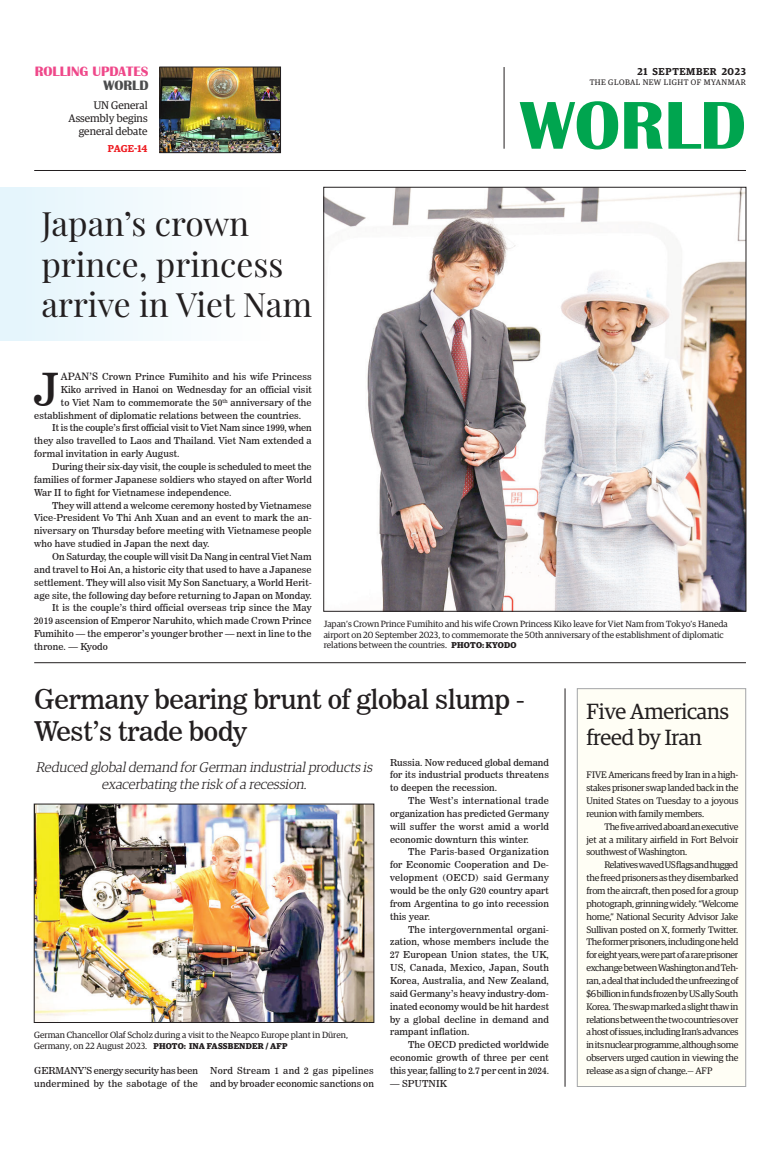
<style>
.page{position:relative;width:773px;height:1152px;background:#fff}
.page>*{position:absolute;margin:0;border:0;box-sizing:border-box;transform-origin:0 0}
.t1{font:700 70px "Britannic";color:#00a54f}
._1st_Drop{font:45.3px "News 706 BT Roman C";color:#231f20}
.t2{font:33.5px/40.2px "Playfair Display";color:#231f20}
._2_Clm_Head{font:27px/32.4px "News 706 BT Roman C";letter-spacing:-.01em;color:#231f20}
.Brief_Head{font:22px/26.4px "Guardian Egyp";letter-spacing:-.01em;color:#231f20}
.t3{font:italic 300 14px/16.8px "Guardian Egyp";color:#231f20;text-align:center}
.t4{font:700 14px "Britannic";color:#ef488a}
.t5{font:700 14px "Britannic";color:#4b4c4d}
.t6{font:11px/13.2px "Guardian Egyp";color:#231f20;text-align:right}
.t7{font:600 10px "Guardian Egyp";letter-spacing:.06em;color:#231f20}
.Spill_Style{font:600 10px "Guardian Egyp";letter-spacing:-.005em;color:#ee1d23}
._2nd_Body{font:9.5px/12.9px "News 706 BT Roman C";letter-spacing:.01em;color:#231f20;text-align:justify}
.Brief_2nd_Body{font:9.5px/12.9px "Guardian Egyp";letter-spacing:-.02em;color:#231f20;text-align:justify}
._1st_Drop-2{font:9.5px "News 706 BT Roman C";letter-spacing:.01em;color:#231f20}
.Normal_Para{font:9.5px/12.9px "News 706 BT Roman C";letter-spacing:.01em;color:#231f20;text-align:justify}
.Normal_Para-2{font:9.5px/12.9px "News 706 BT Roman C";letter-spacing:-.01em;color:#231f20}
.t8{font:9px/10.8px "Guardian Egyp";color:#231f20}
.t9{font:8px "Guardian Egyp";letter-spacing:.06em;color:#231f20}
.s1{font-size:10px}
.s2{font-weight:700;font-size:8.5px}
</style>
<div class="page">
<hr style="left:34px;top:170px;width:712px;height:1px;background:#231f20">
<hr style="left:504px;top:67px;width:1px;height:82px;background:#231f20">
<div style="left:576px;top:688px;width:170px;height:399px;background:#fffef4;border:1px solid #939598"></div>
<img style="left:162px;top:69px;width:116px;height:82px">
<div style="left:160px;top:67px;width:120px;height:86px;border:1px solid #231f20"></div>
<img style="left:36px;top:806px;width:336px;height:215px">
<div style="left:34px;top:804px;width:340px;height:219px;border:1px solid #231f20"></div>
<img style="left:367px;top:189px;width:377px;height:420px">
<svg style="left:0;top:188px;width:459px;height:153px"></svg>
<hr style="left:34px;top:662px;width:712px;height:1px;background:#231f20">
<hr style="left:564px;top:688px;width:1px;height:399px;background:#231f20">
<p class="t4" style="left:35px;top:64px;width:115px">ROLLING UPDATES</p>
<p class="t5" style="left:103px;top:78px;width:47px">WORLD</p>
<p class="t6" style="left:68px;top:98px;width:81px">UN General<br>Assembly begins general debate</p>
<p class="Spill_Style" style="left:108px;top:141px;width:41px">PAGE-14</p>
<p class="t2" style="left:41px;top:201px;width:272px">Japan’s crown prince, princess arrive in Viet Nam</p>
<p class="t7" style="left:637px;top:64px;width:110px">21 SEPTEMBER 2023</p>
<p class="t9" style="left:589px;top:76px;width:158px">THE GLOBAL NEW LIGHT OF MYANMAR</p>
<h1 class="t1" style="left:520px;top:86px;width:227px">WORLD</h1>
<p class="_1st_Drop" style="left:34px;top:362px;width:27px">J</p>
<p class="_1st_Drop-2" style="left:61px;top:371px;width:252px"><span class="s1">APAN’S</span> Crown Prince Fumihito and his wife Princess</p>
<p class="_1st_Drop-2" style="left:61px;top:384px;width:252px">Kiko arrived in Hanoi on Wednesday for an official visit</p>
<p class="_1st_Drop-2" style="left:61px;top:397px;width:252px">to Viet Nam to commemorate the 50<sup>th</sup> anniversary of the</p>
<p class="_1st_Drop-2" style="left:34px;top:409px;width:268px">establishment of diplomatic relations between the countries.</p>
<p class="_2nd_Body" style="left:34px;top:422px;width:279px;text-indent:18px">It is the couple’s first official visit to Viet Nam since 1999, when they also travelled to Laos and Thailand. Viet Nam extended a formal invitation in early August.</p>
<p class="_2nd_Body" style="left:34px;top:460px;width:279px;text-indent:18px">During their six-day visit, the couple is scheduled to meet the families of former Japanese soldiers who stayed on after World War II to fight for Vietnamese independence.</p>
<p class="_2nd_Body" style="left:34px;top:499px;width:279px;text-indent:18px">They will attend a welcome ceremony hosted by Vietnamese Vice-President Vo Thi Anh Xuan and an event to mark the an&shy;niversary on Thursday before meeting with Vietnamese people who have studied in Japan the next day.</p>
<p class="_2nd_Body" style="left:34px;top:550px;width:279px;text-indent:18px">On Saturday, the couple will visit Da Nang in central Viet Nam and travel to Hoi An, a historic city that used to have a Japanese settlement. They will also visit My Son Sanctuary, a World Herit&shy;age site, the following day before returning to Japan on Monday.</p>
<p class="_2nd_Body" style="left:34px;top:601px;width:279px;text-indent:18px">It is the couple’s third official overseas trip since the May 2019 ascension of Emperor Naruhito, which made Crown Prince Fumihito — the emperor’s younger brother — next in line to the throne. — Kyodo</p>
<p class="t8" style="left:324px;top:618px;width:405px">Japan’s Crown Prince Fumihito and his wife Crown Princess Kiko leave for Viet Nam from Tokyo’s Haneda airport on 20 September 2023, to commemorate the 50th anniversary of the establishment of diplomatic relations between the countries. <span class="s2">PHOTO: KYODO</span></p>
<p class="_2_Clm_Head" style="left:34px;top:683px;width:492px">Germany bearing brunt of global slump -<br>West’s trade body</p>
<p class="t3" style="left:36px;top:758px;width:341px">Reduced globaldemand forGerman industrialproducts is exacerbating the risk of a recession.</p>
<p class="Normal_Para" style="left:390px;top:756px;width:160px">Russia. Now reduced global demand for its industrial products threatens to deepen the recession.</p>
<p class="_2nd_Body" style="left:390px;top:794px;width:160px;text-indent:18px">The West’s international trade organization has predicted Germany will suffer the worst amid a world economic downturn this winter.</p>
<p class="_2nd_Body" style="left:390px;top:846px;width:160px;text-indent:18px">The Paris-based Organization for Economic Cooperation and De&shy;velopment (OECD) said Germany would be the only G20 country apart from Argentina to go into recession this year.</p>
<p class="_2nd_Body" style="left:390px;top:923px;width:160px;text-indent:18px">The intergovernmental organi&shy;zation, whose members include the 27 European Union states, the UK, US, Canada, Mexico, Japan, South Korea, Australia, and New Zealand, said Germany’s heavy industry-dom&shy;inated economy would be hit hardest by a global decline in demand and rampant inflation.</p>
<p class="_2nd_Body" style="left:390px;top:1038px;width:160px;text-indent:18px">The OECD predicted worldwide economic growth of three per cent this year, falling to 2.7 per cent in 2024.</p>
<p class="_2nd_Body" style="left:390px;top:1077px;width:58px">— SPUTNIK</p>
<p class="Brief_Head" style="left:586px;top:696px;width:144px">Five Americans freed by Iran</p>
<p class="Brief_2nd_Body" style="left:586px;top:768px;width:153px">FIVE Americans freed by Iran in a high&shy;stakes prisoner swap landed back in the United States on Tuesday to a joyous reunion with family members.</p>
<p class="Brief_2nd_Body" style="left:586px;top:819px;width:153px;text-indent:18px">The five arrived aboard an executive jet at a military airfield in Fort Belvoir southwest of Washington.</p>
<p class="Brief_2nd_Body" style="left:586px;top:858px;width:154px;text-indent:18px">Relatives waved US flags and hugged the freed prisoners as they disembarked from the aircraft, then posed for a group photograph, grinning widely. “Welcome home,” National Security Advisor Jake Sullivan posted on X, formerly Twitter.<br>The former prisoners, including one held for eight years, were part of a rare prisoner exchange between Washington and Teh&shy;ran, a deal that included the unfreezing of $6 billion in funds frozen by US ally South Korea. The swap marked a slight thaw in relations between the two countries over a host of issues, including Iran’s advances in its nuclear programme, although some observers urged caution in viewing the release as a sign of change.— AFP</p>
<p class="t8" style="left:34px;top:1029px;width:315px">German Chancellor Olaf Scholz during a visit to the Neapco Europe plant in Düren,<br>Germany, on 22 August 2023. <span class="s2">PHOTO: INA FASSBENDER / AFP</span></p>
<p class="Normal_Para-2" style="left:34px;top:1064px;width:165px">GERMANY’S energy security has been undermined by the sabotage of the</p>
<p class="Normal_Para" style="left:210px;top:1064px;width:165px">Nord Stream 1 and 2 gas pipelines and by broader economic sanctions on</p>
</div>
